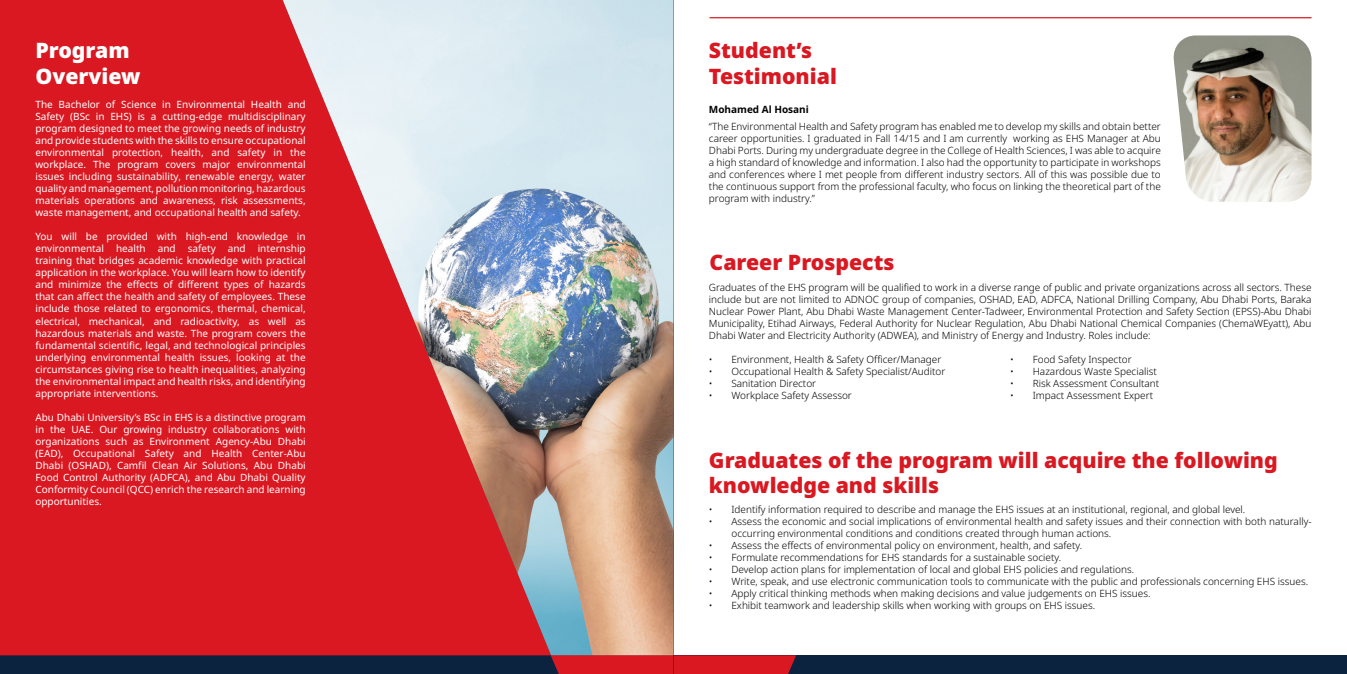
<style>
.page{position:relative;width:1347px;height:674px;background:#fff}
.page>*{position:absolute;margin:0;border:0;box-sizing:border-box;transform-origin:0 0}
.t1{font:900 21.25px/25.5px "Noto Sans";color:#d91821}
.t2{font:900 21.25px/25.5px "Noto Sans";color:#fff}
.t3{font:300 10px/12px "Noto Sans";color:#000;text-align:justify}
.t4{font:10px/12px "Noto Sans";color:#fff;text-align:justify}
.t5{font:700 10px "Noto Sans";color:#000}
</style>
<div class="page">
<div style="left:0;top:0;width:673px;height:673px;background:#d91821"></div>
<img style="left:283px;top:0;width:390px;height:655px">
<img style="left:1173px;top:35px;width:138px;height:167px">
<hr style="left:709px;top:17px;width:602px;height:1px;background:#d91821">
<div style="left:673px;top:655px;width:673px;height:18px;background:#0c2340"></div>
<svg style="left:0;top:655px;width:796px;height:18px;background:#4b1f36"></svg>
<h1 class="t2" style="left:35px;top:38px;width:106px">Program<br>Overview</h1>
<p class="t4" style="left:35px;top:99px;width:272px">The Bachelor of Science in Environmental Health and Safety (BSc in EHS) is a cutting-edge multidisciplinary program designed to meet the growing needs of industry and provide students with the skills to ensure occupational environmental protection, health, and safety in the workplace. The program covers major environmental issues including sustainability, renewable energy, water quality and management, pollution monitoring, hazardous materials operations and awareness, risk assessments, waste management, and occupational health and safety.</p>
<p class="t4" style="left:35px;top:231px;width:272px">You will be provided with high-end knowledge in environmental health and safety and internship training that bridges academic knowledge with practical application in the workplace. You will learn how to identify and minimize the effects of different types of hazards that can affect the health and safety of employees. These include those related to ergonomics, thermal, chemical, electrical, mechanical, and radioactivity, as well as hazardous materials and waste. The program covers the fundamental scientific, legal, and technological principles underlying environmental health issues, looking at the circumstances giving rise to health inequalities, analyzing the environmental impact and health risks, and identifying appropriate interventions.</p>
<p class="t4" style="left:35px;top:411px;width:272px">Abu Dhabi University’s BSc in EHS is a distinctive program in the UAE. Our growing industry collaborations with organizations such as Environment Agency-Abu Dhabi (EAD), Occupational Safety and Health Center-Abu Dhabi (OSHAD), Camfil Clean Air Solutions, Abu Dhabi Food Control Authority (ADFCA), and Abu Dhabi Quality Conformity Council (QCC) enrich the research and learning opportunities.</p>
<h1 class="t1" style="left:709px;top:38px;width:129px">Student’s<br>Testimonial</h1>
<p class="t5" style="left:709px;top:102px;width:101px">Mohamed Al Hosani</p>
<p class="t3" style="left:709px;top:120px;width:453px">“The Environmental Health and Safety program has enabled me to develop my skills and obtain better career opportunities. I graduated in Fall 14/15 and I am currently working as EHS Manager at Abu Dhabi Ports. During my undergraduate degree in the College of Health Sciences, I was able to acquire a high standard of knowledge and information. I also had the opportunity to participate in workshops and conferences where I met people from different industry sectors. All of this was possible due to the continuous support from the professional faculty, who focus on linking the theoretical part of the program with industry.”</p>
<h1 class="t1" style="left:709px;top:249px;width:186px">Career Prospects</h1>
<p class="t3" style="left:709px;top:282px;width:604px">Graduates of the EHS program will be qualified to work in a diverse range of public and private organizations across all sectors. These include but are not limited to ADNOC group of companies, OSHAD, EAD, ADFCA, National Drilling Company, Abu Dhabi Ports, Baraka Nuclear Power Plant, Abu Dhabi Waste Management Center-Tadweer, Environmental Protection and Safety Section (EPSS)-Abu Dhabi Municipality, Etihad Airways, Federal Authority for Nuclear Regulation, Abu Dhabi National Chemical Companies (ChemaWEyatt), Abu Dhabi Water and Electricity Authority (ADWEA), and Ministry of Energy and Industry. Roles include:</p>
<p class="t3" style="left:709px;top:354px;width:234px">• Environment, Health &amp; Safety Officer/Manager</p>
<p class="t3" style="left:709px;top:366px;width:238px">• Occupational Health &amp; Safety Specialist/Auditor</p>
<p class="t3" style="left:709px;top:378px;width:109px">• Sanitation Director</p>
<p class="t3" style="left:709px;top:390px;width:144px">• Workplace Safety Assessor</p>
<p class="t3" style="left:1010px;top:354px;width:123px">• Food Safety Inspector</p>
<p class="t3" style="left:1010px;top:366px;width:148px">• Hazardous Waste Specialist</p>
<p class="t3" style="left:1010px;top:378px;width:150px">• Risk Assessment Consultant</p>
<p class="t3" style="left:1010px;top:390px;width:144px">• Impact Assessment Expert</p>
<h1 class="t1" style="left:709px;top:446px;width:570px">Graduates of the program will acquire the following knowledge and skills</h1>
<p class="t3" style="left:709px;top:503px;width:538px">• Identify information required to describe and manage the EHS issues at an institutional, regional, and global level.</p>
<p class="t3" style="left:731px;top:515px;width:581px;text-indent:-22px">• Assess the economic and social implications of environmental health and safety issues and their connection with both naturally&shy;occurring environmental conditions and conditions created through human actions.</p>
<p class="t3" style="left:709px;top:539px;width:375px">• Assess the effects of environmental policy on environment, health, and safety.</p>
<p class="t3" style="left:709px;top:551px;width:354px">• Formulate recommendations for EHS standards for a sustainable society.</p>
<p class="t3" style="left:709px;top:563px;width:427px">• Develop action plans for implementation of local and global EHS policies and regulations.</p>
<p class="t3" style="left:709px;top:575px;width:600px">• Write, speak, and use electronic communication tools to communicate with the public and professionals concerning EHS issues.</p>
<p class="t3" style="left:709px;top:587px;width:443px">• Apply critical thinking methods when making decisions and value judgements on EHS issues.</p>
<p class="t3" style="left:709px;top:599px;width:388px">• Exhibit teamwork and leadership skills when working with groups on EHS issues.</p>
</div>
